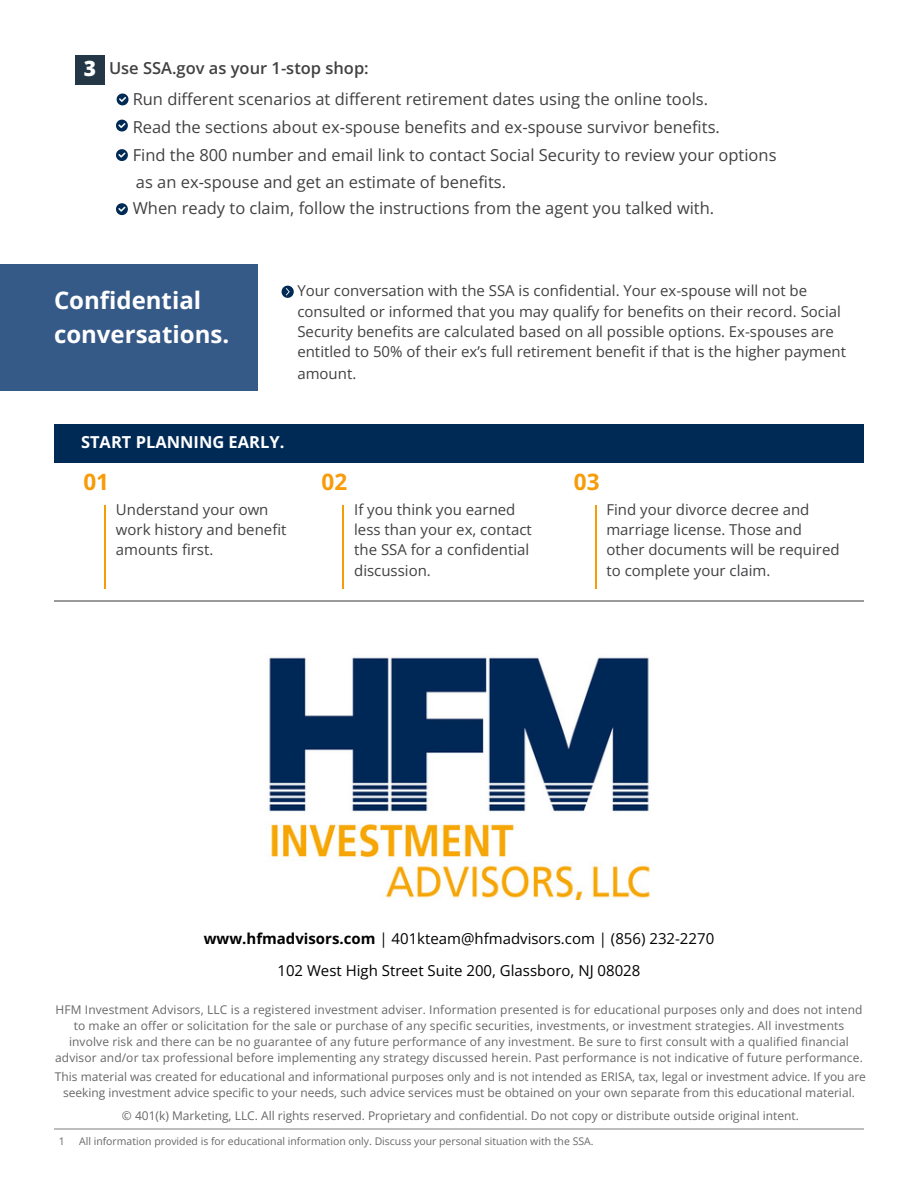
<style>
.page{position:relative;width:918px;height:1188px;background:#fff}
.page>*{position:absolute;margin:0;border:0;box-sizing:border-box;transform-origin:0 0}
.t1{font:700 24px/33.8px "Open Sans";color:#fff}
.t2{font:700 22.5px "Open Sans";color:#f79b08}
.t3{font:800 21px "Open Sans";color:#fff}
.t4{font:16.5px/28.2px "Open Sans";color:#414143}
.t5{font:600 16.5px "Open Sans";color:#414143}
.t6{font:700 16.5px "Open Sans";color:#fff}
.t7{font:15px/20.2px "Open Sans";color:#414143}
.t8{font:15px/31.5px "Open Sans";color:#000;text-align:center}
.t9{font:12px/16px "Open Sans";letter-spacing:.01em;color:#676769;text-align:center}
.t10{font:10.5px "Open Sans";color:#676769}
.s1{font-weight:700}
</style>
<div class="page">
<div style="left:0;top:265px;width:257px;height:126px;background:#365a88"></div>
<div style="left:75px;top:55px;width:30px;height:30px;background:#243746"></div>
<hr style="left:104px;top:505px;width:2px;height:83px;background:#f79b08">
<hr style="left:343px;top:505px;width:1px;height:83px;background:#f79b08">
<div style="left:54px;top:424px;width:810px;height:39px;background:#002a56"></div>
<hr style="left:54px;top:600px;width:810px;height:2px;background:#9b9a9a">
<hr style="left:54px;top:1128px;width:810px;height:2px;background:#bcbec0">
<hr style="left:595px;top:505px;width:1px;height:83px;background:#f79b08">
<img style="left:269px;top:657px;width:381px;height:243px">
<svg style="left:117px;top:94px;width:12px;height:11px"></svg>
<svg style="left:116px;top:120px;width:12px;height:11px"></svg>
<svg style="left:116px;top:149px;width:12px;height:12px"></svg>
<svg style="left:116px;top:203px;width:12px;height:12px"></svg>
<svg style="left:282px;top:286px;width:12px;height:12px"></svg>
<h3 class="t3" style="left:84px;top:54px;width:14px">3</h3>
<h3 class="t5" style="left:109px;top:57px;width:261px">Use SSA.gov as your 1-stop shop:</h3>
<p class="t4" style="left:133px;top:84px;width:645px">Run different scenarios at different retirement dates using the online tools.<br>Read the sections about ex-spouse benefits and ex-spouse survivor benefits.<br>Find the 800 number and email link to contact Social Security to review your options</p>
<h3 class="t4" style="left:133px;top:168px;width:583px;line-height:26.8px">as an ex-spouse and get an estimate of benefits.<br>When ready to claim, follow the instructions from the agent you talked with.</h3>
<h1 class="t1" style="left:54px;top:283px;width:177px">Confidential conversations.</h1>
<p class="t7" style="left:297px;top:280px;width:550px">Your conversation with the SSA is confidential. Your ex-spouse will not be consulted or informed that you may qualify for benefits on their record. Social Security benefits are calculated based on all possible options. Ex-spouses are entitled to 50% of their ex’s full retirement benefit if that is the higher payment amount.</p>
<h3 class="t6" style="left:81px;top:431px;width:205px">START PLANNING EARLY.</h3>
<h2 class="t2" style="left:83px;top:466px;width:27px">01</h2>
<h2 class="t2" style="left:322px;top:466px;width:27px">02</h2>
<h2 class="t2" style="left:574px;top:466px;width:27px">03</h2>
<p class="t7" style="left:116px;top:499px;width:172px">Understand your own work history and benefit amounts first.</p>
<p class="t7" style="left:354px;top:499px;width:179px">If you think you earned less than your ex, contact the SSA for a confidential discussion.</p>
<p class="t7" style="left:606px;top:499px;width:235px">Find your divorce decree and marriage license. Those and other documents will be required to complete your claim.</p>
<p class="t8" style="left:204px;top:923px;width:512px"><span class="s1">www.hfmadvisors.com</span> | 401kteam@hfmadvisors.com | (856) 232-2270<br>102 West High Street Suite 200, Glassboro, NJ 08028</p>
<p class="t9" style="left:55px;top:1001px;width:809px">HFM Investment Advisors, LLC is a registered investment adviser. Information presented is for educational purposes only and does not intend to make an offer or solicitation for the sale or purchase of any specific securities, investments, or investment strategies. All investments involve risk and there can be no guarantee of any future performance of any investment. Be sure to first consult with a qualified financial advisor and/or tax professional before implementing any strategy discussed herein. Past performance is not indicative of future performance.</p>
<p class="t9" style="left:55px;top:1068px;width:813px">This material was created for educational and informational purposes only and is not intended as ERISA, tax, legal or investment advice. If you are seeking investment advice specific to your needs, such advice services must be obtained on your own separate from this educational material.</p>
<p class="t9" style="left:122px;top:1107px;width:679px">© 401(k) Marketing, LLC. All rights reserved. Proprietary and confidential. Do not copy or distribute outside original intent.</p>
<p class="t10" style="left:59px;top:1134px;width:7px">1</p>
<p class="t10" style="left:79px;top:1134px;width:516px">All information provided is for educational information only. Discuss your personal situation with the SSA.</p>
</div>
